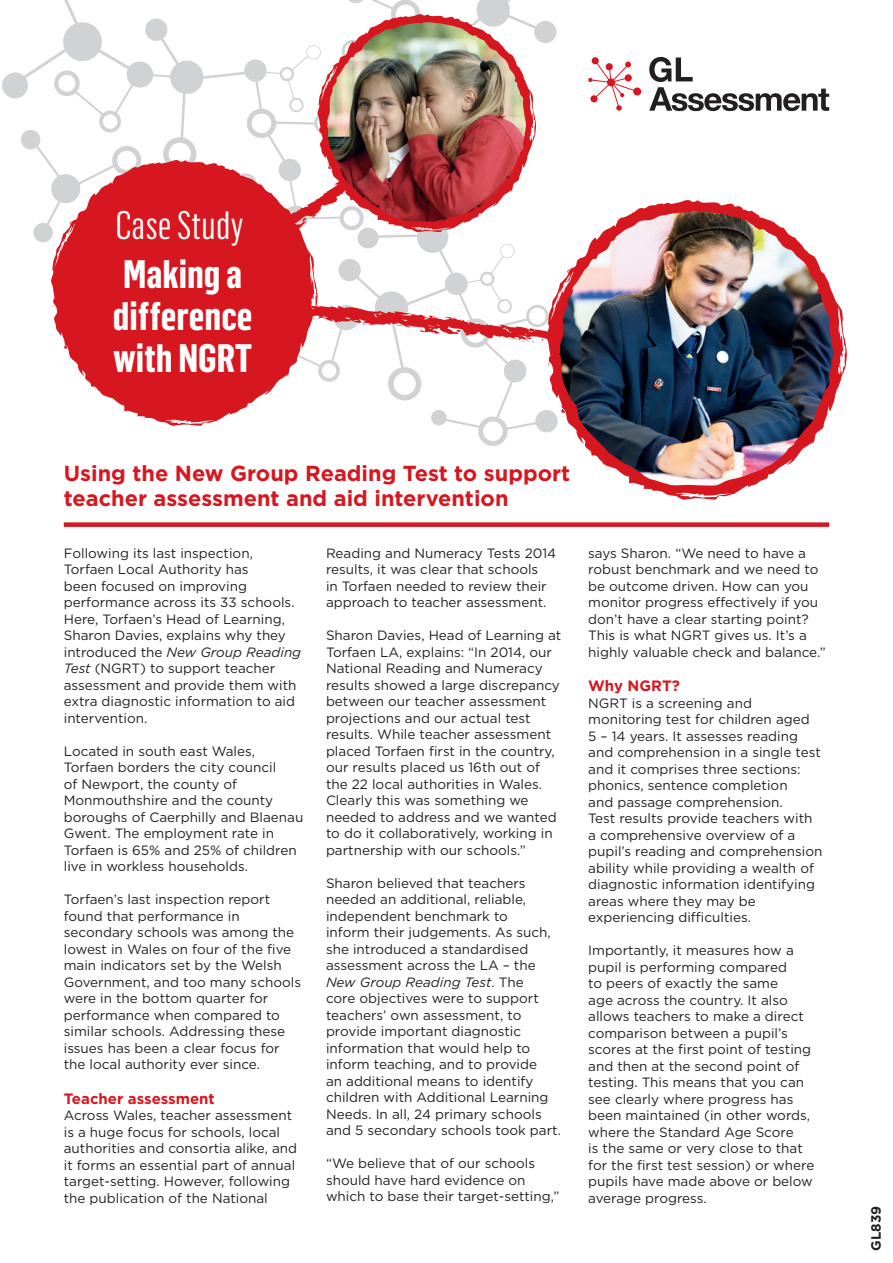
<style>
.page{position:relative;width:893px;height:1263px;background:#fff}
.page>*{position:absolute;margin:0;border:0;box-sizing:border-box;transform-origin:0 0}
.t1{font:700 39px/42px "Flama Condensed";color:#fff}
.t2{font:39px "Flama Condensed";color:#fff}
.t3{font:700 21.75px/25.5px "Gotham";color:#d7171f}
.t4{font:700 15px "Gotham";color:#d7171f}
.t5{font:13.5px/16.5px "Gotham";color:#231f20}
.t6{font:700 13.5px "Gotham";color:#231f20}
.s1{font-style:italic}
</style>
<div class="page">
<div style="left:64px;top:522px;width:765px;height:5px;background:#d7171f"></div>
<svg style="left:2px;top:0;width:827px;height:446px"></svg>
<img style="left:317px;top:14px;width:219px;height:218px">
<img style="left:546px;top:200px;width:301px;height:300px">
<svg style="left:51px;top:160px;width:267px;height:266px;fill:#d7171f"></svg>
<h1 class="t2" style="left:115px;top:201px;width:129px">Case Study</h1>
<h1 class="t1" style="left:113px;top:252px;width:141px">Making a difference with NGRT</h1>
<h2 class="t3" style="left:64px;top:460px;width:508px">Using the New Group Reading Test to support teacher assessment and aid intervention</h2>
<p class="t5" style="left:64px;top:544px;width:239px">Following its last inspection,<br>Torfaen Local Authority has<br>been focused on improving performance across its 33 schools.<br>Here, Torfaen’s Head of Learning,<br>Sharon Davies, explains why they introduced the <span class="s1">New Group Reading<br>Test</span> (NGRT) to support teacher assessment and provide them with extra diagnostic information to aid intervention.</p>
<p class="t5" style="left:64px;top:742px;width:241px">Located in south east Wales,<br>Torfaen borders the city council<br>of Newport, the county of<br>Monmouthshire and the county boroughs of Caerphilly and Blaenau<br>Gwent. The employment rate in<br>Torfaen is 65% and 25% of children live in workless households.</p>
<p class="t5" style="left:64px;top:891px;width:239px">Torfaen’s last inspection report found that performance in secondary schools was among the lowest in Wales on four of the five main indicators set by the Welsh<br>Government, and too many schools were in the bottom quarter for performance when compared to similar schools. Addressing these issues has been a clear focus for the local authority ever since.</p>
<p class="t4" style="left:64px;top:1090px;width:153px">Teacher assessment</p>
<p class="t5" style="left:64px;top:1107px;width:235px">Across Wales, teacher assessment is a huge focus for schools, local authorities and consortia alike, and it forms an essential part of annual target-setting. However, following the publication of the National</p>
<p class="t5" style="left:326px;top:544px;width:232px">Reading and Numeracy Tests 2014 results, it was clear that schools<br>in Torfaen needed to review their approach to teacher assessment.</p>
<p class="t5" style="left:326px;top:627px;width:237px">Sharon Davies, Head of Learning at Torfaen LA, explains: “In 2014, our National Reading and Numeracy results showed a large discrepancy between our teacher assessment projections and our actual test results. While teacher assessment placed Torfaen first in the country, our results placed us 16th out of the 22 local authorities in Wales.<br>Clearly this was something we needed to address and we wanted to do it collaboratively, working in partnership with our schools.”</p>
<p class="t5" style="left:326px;top:874px;width:236px">Sharon believed that teachers needed an additional, reliable, independent benchmark to<br>inform their judgements. As such, she introduced a standardised assessment across the LA – the<br><span class="s1">New Group Reading Test</span>. The<br>core objectives were to support teachers’ own assessment, to provide important diagnostic information that would help to inform teaching, and to provide<br>an additional means to identify children with Additional Learning<br>Needs. In all, 24 primary schools and 5 secondary schools took part.</p>
<p class="t5" style="left:326px;top:1155px;width:235px">“We believe that of our schools should have hard evidence on which to base their target-setting,”</p>
<p class="t5" style="left:588px;top:544px;width:239px">says Sharon. “We need to have a robust benchmark and we need to be outcome driven. How can you monitor progress effectively if you don’t have a clear starting point?<br>This is what NGRT gives us. It’s a highly valuable check and balance.”</p>
<p class="t4" style="left:588px;top:677px;width:93px">Why NGRT?</p>
<p class="t5" style="left:588px;top:694px;width:236px">NGRT is a screening and monitoring test for children aged<br>5 – 14 years. It assesses reading and comprehension in a single test and it comprises three sections: phonics, sentence completion<br>and passage comprehension.<br>Test results provide teachers with a comprehensive overview of a pupil’s reading and comprehension ability while providing a wealth of diagnostic information identifying areas where they may be experiencing difficulties.</p>
<p class="t5" style="left:588px;top:942px;width:228px">Importantly, it measures how a pupil is performing compared<br>to peers of exactly the same<br>age across the country. It also allows teachers to make a direct comparison between a pupil’s scores at the first point of testing and then at the second point of testing. This means that you can see clearly where progress has been maintained (in other words, where the Standard Age Score<br>is the same or very close to that for the first test session) or where pupils have made above or below average progress.</p>
<p class="t6" style="left:868px;top:1250px;width:46px;rotate:-90deg">GL839</p>
</div>
